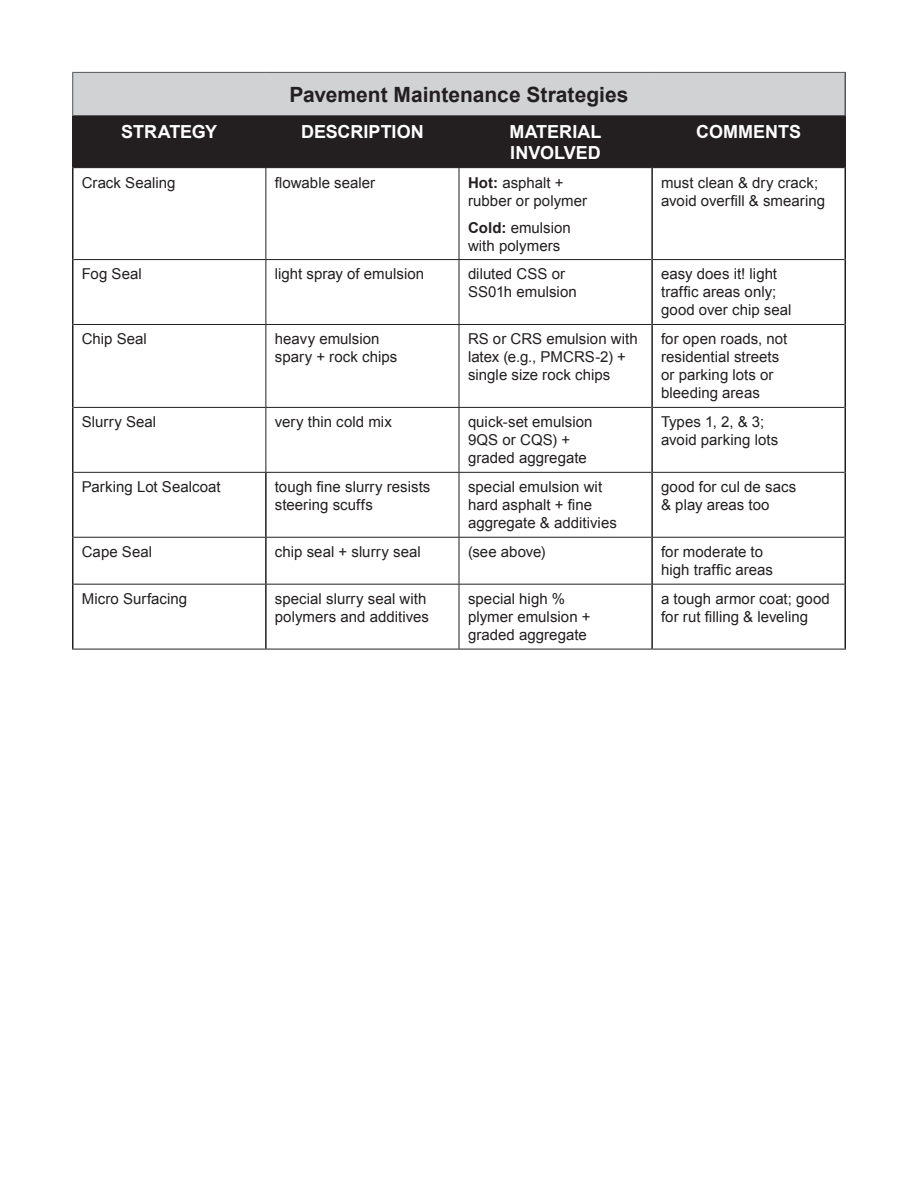
<style>
.page{position:relative;width:918px;height:1188px;background:#fff}
.page>*{position:absolute;margin:0;border:0;box-sizing:border-box;transform-origin:0 0}
.t1{font:700 21px "Arial";color:#231f20}
.Subhead{font:700 18px "Arial";letter-spacing:-.005em;color:#fff}
.Subhead_-_ALL_CAPS{font:700 18px/21px "Arial";color:#fff}
.Body{font:15px/18px "Arial";letter-spacing:.005em;color:#231f20}
.s1{font-weight:700}
</style>
<div class="page">
<div style="left:73px;top:72px;width:772px;height:44px;background:#d1d2d4"></div>
<div style="left:74px;top:116px;width:770px;height:51px;background:#231f20"></div>
<hr style="left:266px;top:168px;width:1px;height:91px;background:#231f20">
<hr style="left:459px;top:168px;width:1px;height:91px;background:#231f20">
<hr style="left:266px;top:260px;width:1px;height:64px;background:#231f20">
<hr style="left:459px;top:260px;width:1px;height:64px;background:#231f20">
<hr style="left:74px;top:324px;width:192px;height:1px;background:#231f20">
<hr style="left:266px;top:324px;width:193px;height:1px;background:#231f20">
<hr style="left:266px;top:325px;width:1px;height:82px;background:#231f20">
<hr style="left:459px;top:324px;width:192px;height:1px;background:#231f20">
<hr style="left:459px;top:325px;width:1px;height:82px;background:#231f20">
<hr style="left:653px;top:324px;width:191px;height:1px;background:#231f20">
<hr style="left:74px;top:407px;width:192px;height:1px;background:#231f20">
<hr style="left:266px;top:407px;width:193px;height:1px;background:#231f20">
<hr style="left:266px;top:408px;width:1px;height:64px;background:#231f20">
<hr style="left:459px;top:407px;width:192px;height:1px;background:#231f20">
<hr style="left:459px;top:408px;width:1px;height:64px;background:#231f20">
<hr style="left:653px;top:407px;width:191px;height:1px;background:#231f20">
<hr style="left:74px;top:472px;width:192px;height:1px;background:#231f20">
<hr style="left:266px;top:472px;width:193px;height:1px;background:#231f20">
<hr style="left:74px;top:167px;width:192px;height:1px;background:#231f20">
<hr style="left:266px;top:167px;width:193px;height:1px;background:#231f20">
<hr style="left:459px;top:167px;width:192px;height:1px;background:#231f20">
<hr style="left:653px;top:167px;width:191px;height:1px;background:#231f20">
<hr style="left:74px;top:259px;width:192px;height:1px;background:#231f20">
<hr style="left:266px;top:259px;width:193px;height:1px;background:#231f20">
<hr style="left:459px;top:259px;width:192px;height:1px;background:#231f20">
<hr style="left:653px;top:259px;width:191px;height:1px;background:#231f20">
<hr style="left:74px;top:537px;width:192px;height:1px;background:#231f20">
<hr style="left:74px;top:584px;width:192px;height:1px;background:#231f20">
<hr style="left:72px;top:649px;width:194px;height:1px;background:#231f20">
<hr style="left:265px;top:473px;width:2px;height:64px;background:#231f20">
<hr style="left:265px;top:538px;width:2px;height:46px;background:#231f20">
<hr style="left:265px;top:585px;width:2px;height:64px;background:#231f20">
<hr style="left:459px;top:472px;width:192px;height:1px;background:#231f20">
<hr style="left:459px;top:473px;width:1px;height:64px;background:#231f20">
<hr style="left:653px;top:472px;width:191px;height:1px;background:#231f20">
<hr style="left:266px;top:537px;width:193px;height:1px;background:#231f20">
<hr style="left:459px;top:537px;width:192px;height:1px;background:#231f20">
<hr style="left:459px;top:538px;width:1px;height:46px;background:#231f20">
<hr style="left:653px;top:537px;width:191px;height:1px;background:#231f20">
<hr style="left:266px;top:584px;width:193px;height:1px;background:#231f20">
<hr style="left:459px;top:584px;width:192px;height:1px;background:#231f20">
<hr style="left:459px;top:585px;width:1px;height:64px;background:#231f20">
<hr style="left:653px;top:584px;width:191px;height:1px;background:#231f20">
<hr style="left:266px;top:649px;width:193px;height:1px;background:#231f20">
<hr style="left:459px;top:649px;width:193px;height:1px;background:#231f20">
<hr style="left:652px;top:649px;width:194px;height:1px;background:#231f20">
<hr style="left:72px;top:168px;width:2px;height:92px;background:#231f20">
<hr style="left:651px;top:168px;width:2px;height:92px;background:#231f20">
<hr style="left:844px;top:168px;width:2px;height:92px;background:#231f20">
<hr style="left:72px;top:260px;width:2px;height:64px;background:#231f20">
<hr style="left:651px;top:260px;width:2px;height:64px;background:#231f20">
<hr style="left:844px;top:260px;width:2px;height:64px;background:#231f20">
<hr style="left:72px;top:324px;width:2px;height:83px;background:#231f20">
<hr style="left:651px;top:324px;width:2px;height:83px;background:#231f20">
<hr style="left:844px;top:324px;width:2px;height:83px;background:#231f20">
<hr style="left:72px;top:407px;width:2px;height:65px;background:#231f20">
<hr style="left:651px;top:407px;width:2px;height:65px;background:#231f20">
<hr style="left:844px;top:407px;width:2px;height:65px;background:#231f20">
<hr style="left:72px;top:472px;width:2px;height:65px;background:#231f20">
<hr style="left:651px;top:472px;width:2px;height:65px;background:#231f20">
<hr style="left:844px;top:472px;width:2px;height:65px;background:#231f20">
<hr style="left:72px;top:537px;width:2px;height:47px;background:#231f20">
<hr style="left:651px;top:537px;width:2px;height:47px;background:#231f20">
<hr style="left:844px;top:537px;width:2px;height:47px;background:#231f20">
<hr style="left:72px;top:584px;width:2px;height:65px;background:#231f20">
<hr style="left:651px;top:584px;width:2px;height:65px;background:#231f20">
<hr style="left:844px;top:584px;width:2px;height:65px;background:#231f20">
<hr style="left:72px;top:116px;width:2px;height:52px;background:#231f20">
<hr style="left:651px;top:116px;width:2px;height:52px;background:#231f20">
<hr style="left:844px;top:116px;width:2px;height:52px;background:#231f20">
<hr style="left:72px;top:72px;width:194px;height:1px;background:#57585a">
<hr style="left:72px;top:73px;width:1px;height:42px;background:#57585a">
<hr style="left:266px;top:72px;width:193px;height:1px;background:#57585a">
<hr style="left:459px;top:72px;width:193px;height:1px;background:#57585a">
<hr style="left:652px;top:72px;width:194px;height:1px;background:#57585a">
<hr style="left:72px;top:115px;width:194px;height:1px;background:#57585a">
<hr style="left:266px;top:115px;width:193px;height:1px;background:#57585a">
<hr style="left:459px;top:115px;width:193px;height:1px;background:#57585a">
<hr style="left:652px;top:115px;width:194px;height:1px;background:#57585a">
<hr style="left:844px;top:73px;width:2px;height:42px;background:#57585a">
<p class="t1" style="left:289px;top:80px;width:341px">Pavement Maintenance Strategies</p>
<p class="Subhead" style="left:121px;top:119px;width:97px">STRATEGY</p>
<p class="Subhead" style="left:301px;top:119px;width:124px">DESCRIPTION</p>
<p class="Subhead_-_ALL_CAPS" style="left:510px;top:121px;width:93px">MATERIAL<br>INVOLVED</p>
<p class="Subhead" style="left:696px;top:119px;width:106px">COMMENTS</p>
<p class="Body" style="left:82px;top:173px;width:95px">Crack Sealing</p>
<p class="Body" style="left:275px;top:173px;width:102px">flowable sealer</p>
<p class="Body" style="left:468px;top:173px;width:121px"><span class="s1">Hot:</span> asphalt + rubber or polymer</p>
<p class="Body" style="left:468px;top:218px;width:104px"><span class="s1">Cold:</span> emulsion with polymers</p>
<p class="Body" style="left:661px;top:173px;width:166px">must clean &amp; dry crack; avoid overfill &amp; smearing</p>
<p class="Body" style="left:82px;top:265px;width:62px">Fog Seal</p>
<p class="Body" style="left:275px;top:265px;width:151px">light spray of emulsion</p>
<p class="Body" style="left:468px;top:265px;width:110px">diluted CSS or<br>SS01h emulsion</p>
<p class="Body" style="left:661px;top:265px;width:132px">easy does it! light traffic areas only; good over chip seal</p>
<p class="Body" style="left:82px;top:330px;width:67px">Chip Seal</p>
<p class="Body" style="left:275px;top:330px;width:124px">heavy emulsion spary + rock chips</p>
<p class="Body" style="left:468px;top:330px;width:171px">RS or CRS emulsion with latex (e.g., PMCRS-2) + single size rock chips</p>
<p class="Body" style="left:661px;top:330px;width:128px">for open roads, not residential streets or parking lots or bleeding areas</p>
<p class="Body" style="left:82px;top:413px;width:76px">Slurry Seal</p>
<p class="Body" style="left:275px;top:413px;width:118px">very thin cold mix</p>
<p class="Body" style="left:468px;top:413px;width:126px">quick-set emulsion<br>9QS or CQS) + graded aggregate</p>
<p class="Body" style="left:661px;top:413px;width:119px">Types 1, 2, &amp; 3; avoid parking lots</p>
<p class="Body" style="left:82px;top:478px;width:141px">Parking Lot Sealcoat</p>
<p class="Body" style="left:275px;top:478px;width:157px">tough fine slurry resists steering scuffs</p>
<p class="Body" style="left:468px;top:478px;width:150px">special emulsion wit hard asphalt + fine aggregate &amp; additivies</p>
<p class="Body" style="left:661px;top:478px;width:137px">good for cul de sacs &amp; play areas too</p>
<p class="Body" style="left:82px;top:543px;width:72px">Cape Seal</p>
<p class="Body" style="left:275px;top:543px;width:147px">chip seal + slurry seal</p>
<p class="Body" style="left:468px;top:543px;width:79px">(see above)</p>
<p class="Body" style="left:661px;top:543px;width:113px">for moderate to high traffic areas</p>
<p class="Body" style="left:82px;top:590px;width:107px">Micro Surfacing</p>
<p class="Body" style="left:275px;top:590px;width:156px">special slurry seal with polymers and additives</p>
<p class="Body" style="left:468px;top:590px;width:124px">special high % plymer emulsion + graded aggregate</p>
<p class="Body" style="left:661px;top:590px;width:170px">a tough armor coat; good for rut filling &amp; leveling</p>
</div>
